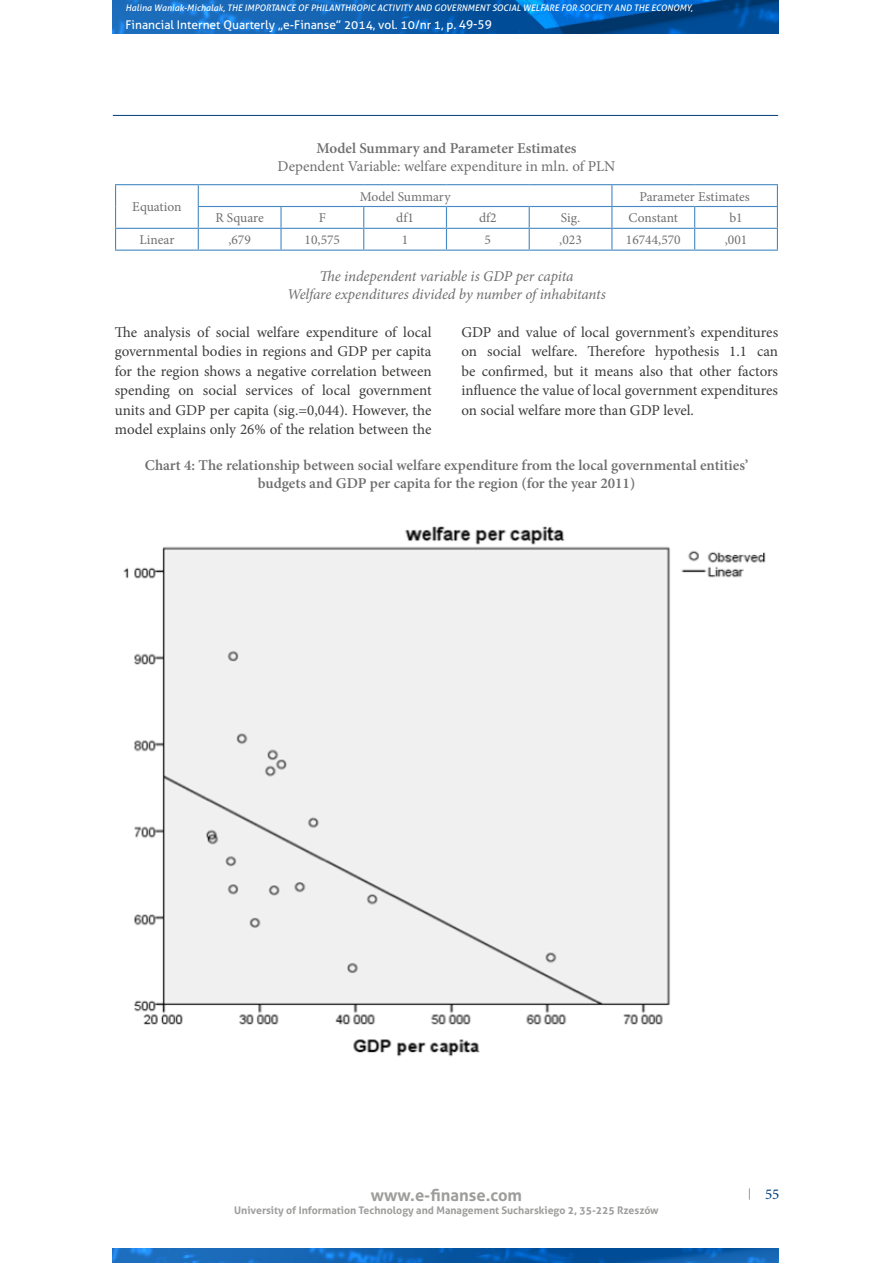
<style>
.page{position:relative;width:893px;height:1263px;background:#fff}
.page>*{position:absolute;margin:0;border:0;box-sizing:border-box;transform-origin:0 0}
.t1{font:700 16.5px "Aller";color:#9d9d9c}
.t2{font:15px/19.5px "Minion Pro";color:#3c3c3b;text-align:justify}
.t3{font:600 15px/18px "Minion Pro";color:#706f6f;text-align:center}
.t4{font:italic 15px/18px "Minion Pro";letter-spacing:-.01em;color:#706f6f;text-align:center}
.t5{font:15px "Minion Pro";color:#706f6f}
.t6{font:15px "Minion Pro";color:#003c77}
.t7{font:13.5px "Minion Pro";color:#706f6f}
.t8{font:12px "Aller";color:#fff}
.t9{font:700 10.5px "Aller";color:#9d9d9c}
.t10{font:italic 9px "Aller";color:#fff}
</style>
<div class="page">
<img style="left:113px;top:0;width:665px;height:33px">
<img style="left:113px;top:1248px;width:665px;height:15px">
<hr style="left:113px;top:115px;width:665px;height:1px;background:#003c77">
<hr style="left:115px;top:184px;width:83px;height:1px;background:#478ac3">
<hr style="left:198px;top:184px;width:83px;height:1px;background:#478ac3">
<hr style="left:281px;top:184px;width:83px;height:1px;background:#478ac3">
<hr style="left:364px;top:184px;width:82px;height:1px;background:#478ac3">
<hr style="left:446px;top:184px;width:83px;height:1px;background:#478ac3">
<hr style="left:529px;top:184px;width:83px;height:1px;background:#478ac3">
<hr style="left:612px;top:184px;width:83px;height:1px;background:#478ac3">
<hr style="left:695px;top:184px;width:83px;height:1px;background:#478ac3">
<hr style="left:198px;top:206px;width:83px;height:1px;background:#478ac3">
<hr style="left:281px;top:206px;width:83px;height:1px;background:#478ac3">
<hr style="left:280px;top:207px;width:2px;height:21px;background:#478ac3">
<hr style="left:364px;top:206px;width:82px;height:1px;background:#478ac3">
<hr style="left:446px;top:206px;width:83px;height:1px;background:#478ac3">
<hr style="left:529px;top:206px;width:83px;height:1px;background:#478ac3">
<hr style="left:612px;top:206px;width:83px;height:1px;background:#478ac3">
<hr style="left:695px;top:206px;width:83px;height:1px;background:#478ac3">
<hr style="left:115px;top:228px;width:83px;height:1px;background:#478ac3">
<svg style="left:115px;top:185px;width:1px;height:65px"></svg>
<hr style="left:198px;top:228px;width:83px;height:1px;background:#478ac3">
<svg style="left:198px;top:185px;width:1px;height:65px"></svg>
<hr style="left:281px;top:228px;width:83px;height:1px;background:#478ac3">
<hr style="left:280px;top:229px;width:2px;height:21px;background:#478ac3">
<hr style="left:364px;top:228px;width:82px;height:1px;background:#478ac3">
<svg style="left:363px;top:207px;width:1px;height:43px"></svg>
<hr style="left:446px;top:228px;width:83px;height:1px;background:#478ac3">
<svg style="left:446px;top:207px;width:1px;height:43px"></svg>
<hr style="left:529px;top:228px;width:83px;height:1px;background:#478ac3">
<svg style="left:529px;top:207px;width:1px;height:43px"></svg>
<hr style="left:612px;top:228px;width:83px;height:1px;background:#478ac3">
<svg style="left:611px;top:185px;width:1px;height:65px"></svg>
<hr style="left:695px;top:228px;width:83px;height:1px;background:#478ac3">
<svg style="left:694px;top:207px;width:1px;height:43px"></svg>
<svg style="left:777px;top:185px;width:1px;height:65px"></svg>
<hr style="left:115px;top:250px;width:83px;height:1px;background:#478ac3">
<hr style="left:198px;top:250px;width:83px;height:1px;background:#478ac3">
<hr style="left:281px;top:250px;width:83px;height:1px;background:#478ac3">
<hr style="left:364px;top:250px;width:82px;height:1px;background:#478ac3">
<hr style="left:446px;top:250px;width:83px;height:1px;background:#478ac3">
<hr style="left:529px;top:250px;width:83px;height:1px;background:#478ac3">
<hr style="left:612px;top:250px;width:83px;height:1px;background:#478ac3">
<hr style="left:695px;top:250px;width:83px;height:1px;background:#478ac3">
<img style="left:123px;top:526px;width:643px;height:531px">
<p class="t10" style="left:126px;top:2px;width:569px">Halina Waniak-Michalak, THE IMPORTANCE OF PHILANTHROPIC ACTIVITY AND GOVERNMENT SOCIAL WELFARE FOR SOCIETY AND THE ECONOMY,</p>
<p class="t8" style="left:126px;top:17px;width:368px">Financial Internet Quarterly „e-Finanse” 2014, vol. 10/nr 1, p. 49-59</p>
<p class="t7" style="left:132px;top:198px;width:51px">Equation</p>
<p class="t3" style="left:316px;top:139px;width:262px">Model Summary and Parameter Estimates</p>
<p class="t5" style="left:278px;top:157px;width:339px">Dependent Variable: welfare expenditure in mln. of PLN</p>
<p class="t7" style="left:360px;top:187px;width:92px">Model Summary</p>
<p class="t7" style="left:639px;top:187px;width:112px">Parameter Estimates</p>
<p class="t7" style="left:215px;top:209px;width:50px">R Square</p>
<p class="t7" style="left:319px;top:209px;width:9px">F</p>
<p class="t7" style="left:396px;top:209px;width:19px">df1</p>
<p class="t7" style="left:479px;top:209px;width:19px">df2</p>
<p class="t7" style="left:561px;top:209px;width:21px">Sig.</p>
<p class="t7" style="left:629px;top:209px;width:51px">Constant</p>
<p class="t7" style="left:729px;top:209px;width:15px">b1</p>
<p class="t7" style="left:139px;top:231px;width:36px">Linear</p>
<p class="t7" style="left:228px;top:231px;width:24px">,679</p>
<p class="t7" style="left:305px;top:231px;width:37px">10,575</p>
<p class="t7" style="left:402px;top:231px;width:8px">1</p>
<p class="t7" style="left:485px;top:231px;width:8px">5</p>
<p class="t7" style="left:559px;top:231px;width:24px">,023</p>
<p class="t7" style="left:626px;top:231px;width:56px">16744,570</p>
<p class="t7" style="left:725px;top:231px;width:24px">,001</p>
<p class="t4" style="left:287px;top:268px;width:320px">The independent variable is GDP per capita<br>Welfare expenditures divided by number of inhabitants</p>
<p class="t2" style="left:115px;top:322px;width:318px">The analysis of social welfare expenditure of local governmental bodies in regions and GDP per capita for the region shows a negative correlation between spending on social services of local government units and GDP per capita (sig.=0,044). However, the model explains only 26% of the relation between the</p>
<p class="t2" style="left:461px;top:322px;width:318px">GDP and value of local government’s expenditures on social welfare. Therefore hypothesis 1.1 can be confirmed, but it means also that other factors influence the value of local government expenditures on social welfare more than GDP level.</p>
<p class="t3" style="left:145px;top:457px;width:605px">Chart 4: The relationship between social welfare expenditure from the local governmental entities’ budgets and GDP per capita for the region (for the year 2011)</p>
<p class="t1" style="left:371px;top:1184px;width:153px">www.e-finanse.com</p>
<p class="t9" style="left:234px;top:1204px;width:426px">University of Information Technology and Management Sucharskiego 2, 35-225 Rzeszów</p>
<p class="t6" style="left:765px;top:1184px;width:16px">55</p>
</div>
